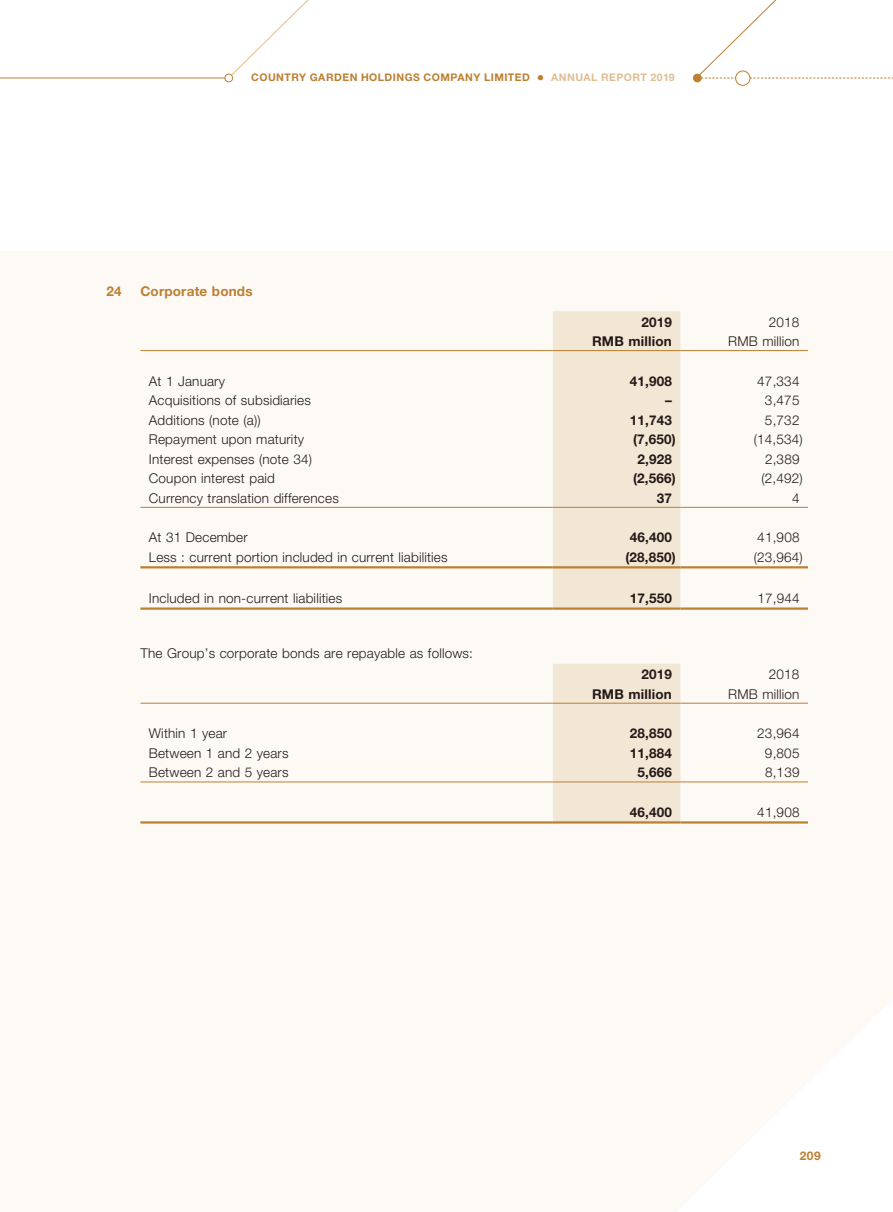
<style>
.page{position:relative;width:893px;height:1212px;background:#fff}
.page>*{position:absolute;margin:0;border:0;box-sizing:border-box;transform-origin:0 0}
.t1{font:300 13.5px "Helvetica Neue";letter-spacing:.015em;color:#231916}
.t2{font:700 13.5px "Helvetica Neue";letter-spacing:.015em;color:#231916}
.t3{font:700 13.5px "Helvetica Neue";letter-spacing:.015em;color:#bd7f31}
.t4{font:700 12px "Helvetica Neue";color:#bd7f31}
.t5{font:700 10.5px "Helvetica Neue";letter-spacing:.05em;color:#bd7f31}
.s1{font-size:15px}
.s2{color:#debe92}
</style>
<div class="page">
<hr style="left:0;top:78px;width:229px;height:1px;background:#bd7f31">
<div style="left:140px;top:311px;width:668px;height:513px;background:#fdfaf6"></div>
<div style="left:735px;top:71px;width:15px;height:15px;border:1px solid #bd7f31;border-radius:50%"></div>
<svg style="left:228px;top:0;width:81px;height:79px"></svg>
<svg style="left:696px;top:0;width:197px;height:79px"></svg>
<div style="left:693px;top:74px;width:8px;height:8px;background:#bd7f31;border-radius:50%"></div>
<div style="left:693px;top:74px;width:8px;height:8px;border:1px solid #bd7f31;border-radius:50%"></div>
<div style="left:225px;top:74px;width:8px;height:8px;background:#fff;border-radius:50%"></div>
<div style="left:224px;top:74px;width:9px;height:8px;border:1px solid #bd7f31;border-radius:50%"></div>
<div style="left:553px;top:311px;width:127px;height:296px;background:#f2e6d5"></div>
<hr style="left:140px;top:350px;width:413px;height:1px;background:#bd7f31">
<hr style="left:553px;top:350px;width:127px;height:1px;background:#bd7f31">
<hr style="left:680px;top:350px;width:128px;height:1px;background:#bd7f31">
<hr style="left:140px;top:607px;width:413px;height:3px;background:#bd7f31">
<hr style="left:553px;top:607px;width:127px;height:3px;background:#bd7f31">
<hr style="left:680px;top:607px;width:128px;height:3px;background:#bd7f31">
<hr style="left:140px;top:566px;width:413px;height:2px;background:#bd7f31">
<hr style="left:553px;top:566px;width:127px;height:2px;background:#bd7f31">
<hr style="left:680px;top:566px;width:128px;height:2px;background:#bd7f31">
<hr style="left:140px;top:507px;width:413px;height:1px;background:#bd7f31">
<hr style="left:553px;top:507px;width:127px;height:1px;background:#bd7f31">
<hr style="left:680px;top:507px;width:128px;height:1px;background:#bd7f31">
<div style="left:553px;top:664px;width:127px;height:157px;background:#f2e6d5"></div>
<hr style="left:140px;top:703px;width:413px;height:1px;background:#bd7f31">
<hr style="left:553px;top:703px;width:127px;height:1px;background:#bd7f31">
<hr style="left:680px;top:703px;width:128px;height:1px;background:#bd7f31">
<hr style="left:140px;top:781px;width:413px;height:1px;background:#bd7f31">
<hr style="left:553px;top:781px;width:127px;height:1px;background:#bd7f31">
<hr style="left:680px;top:781px;width:128px;height:1px;background:#bd7f31">
<hr style="left:140px;top:821px;width:413px;height:2px;background:#bd7f31">
<hr style="left:553px;top:821px;width:127px;height:2px;background:#bd7f31">
<hr style="left:680px;top:821px;width:128px;height:2px;background:#bd7f31">
<p class="t5" style="left:251px;top:71px;width:425px">COUNTRY GARDEN HOLDINGS COMPANY LIMITED <span class="s1">•</span> <span class="s2">ANNUAL REPORT 2019</span></p>
<p class="t3" style="left:106px;top:283px;width:17px">24</p>
<p class="t3" style="left:140px;top:283px;width:114px">Corporate bonds</p>
<p class="t2" style="left:641px;top:313px;width:32px">2019</p>
<p class="t1" style="left:769px;top:313px;width:32px">2018</p>
<p class="t2" style="left:592px;top:333px;width:81px">RMB million</p>
<p class="t1" style="left:728px;top:333px;width:73px">RMB million</p>
<p class="t1" style="left:149px;top:373px;width:78px">At 1 January</p>
<p class="t2" style="left:630px;top:373px;width:44px">41,908</p>
<p class="t1" style="left:757px;top:373px;width:44px">47,334</p>
<p class="t1" style="left:149px;top:392px;width:164px">Acquisitions of subsidiaries</p>
<p class="t2" style="left:665px;top:392px;width:8px">–</p>
<p class="t1" style="left:765px;top:392px;width:36px">3,475</p>
<p class="t1" style="left:149px;top:412px;width:113px">Additions (note (a))</p>
<p class="t2" style="left:630px;top:412px;width:44px">11,743</p>
<p class="t1" style="left:765px;top:412px;width:36px">5,732</p>
<p class="t1" style="left:149px;top:431px;width:157px">Repayment upon maturity</p>
<p class="t2" style="left:633px;top:431px;width:44px">(7,650)</p>
<p class="t1" style="left:754px;top:431px;width:51px">(14,534)</p>
<p class="t1" style="left:149px;top:451px;width:165px">Interest expenses (note 34)</p>
<p class="t2" style="left:637px;top:451px;width:36px">2,928</p>
<p class="t1" style="left:765px;top:451px;width:36px">2,389</p>
<p class="t1" style="left:149px;top:470px;width:128px">Coupon interest paid</p>
<p class="t2" style="left:633px;top:470px;width:44px">(2,566)</p>
<p class="t1" style="left:761px;top:470px;width:43px">(2,492)</p>
<p class="t1" style="left:149px;top:490px;width:191px">Currency translation differences</p>
<p class="t2" style="left:657px;top:489px;width:17px">37</p>
<p class="t1" style="left:792px;top:490px;width:9px">4</p>
<p class="t1" style="left:149px;top:529px;width:100px">At 31 December</p>
<p class="t2" style="left:630px;top:529px;width:44px">46,400</p>
<p class="t1" style="left:757px;top:529px;width:44px">41,908</p>
<p class="t1" style="left:149px;top:549px;width:300px">Less : current portion included in current liabilities</p>
<p class="t2" style="left:625px;top:549px;width:52px">(28,850)</p>
<p class="t1" style="left:754px;top:549px;width:51px">(23,964)</p>
<p class="t1" style="left:149px;top:590px;width:195px">Included in non-current liabilities</p>
<p class="t2" style="left:630px;top:590px;width:44px">17,550</p>
<p class="t1" style="left:757px;top:590px;width:44px">17,944</p>
<p class="t1" style="left:140px;top:644px;width:334px">The Group’s corporate bonds are repayable as follows:</p>
<p class="t2" style="left:641px;top:666px;width:32px">2019</p>
<p class="t1" style="left:769px;top:666px;width:32px">2018</p>
<p class="t2" style="left:592px;top:685px;width:81px">RMB million</p>
<p class="t1" style="left:728px;top:685px;width:73px">RMB million</p>
<p class="t1" style="left:149px;top:725px;width:80px">Within 1 year</p>
<p class="t2" style="left:630px;top:725px;width:44px">28,850</p>
<p class="t1" style="left:757px;top:725px;width:44px">23,964</p>
<p class="t1" style="left:149px;top:745px;width:141px">Between 1 and 2 years</p>
<p class="t2" style="left:630px;top:745px;width:44px">11,884</p>
<p class="t1" style="left:765px;top:745px;width:36px">9,805</p>
<p class="t1" style="left:149px;top:764px;width:141px">Between 2 and 5 years</p>
<p class="t2" style="left:637px;top:764px;width:36px">5,666</p>
<p class="t1" style="left:765px;top:764px;width:36px">8,139</p>
<p class="t2" style="left:630px;top:804px;width:44px">46,400</p>
<p class="t1" style="left:757px;top:804px;width:44px">41,908</p>
<p class="t4" style="left:800px;top:1148px;width:23px">209</p>
</div>
